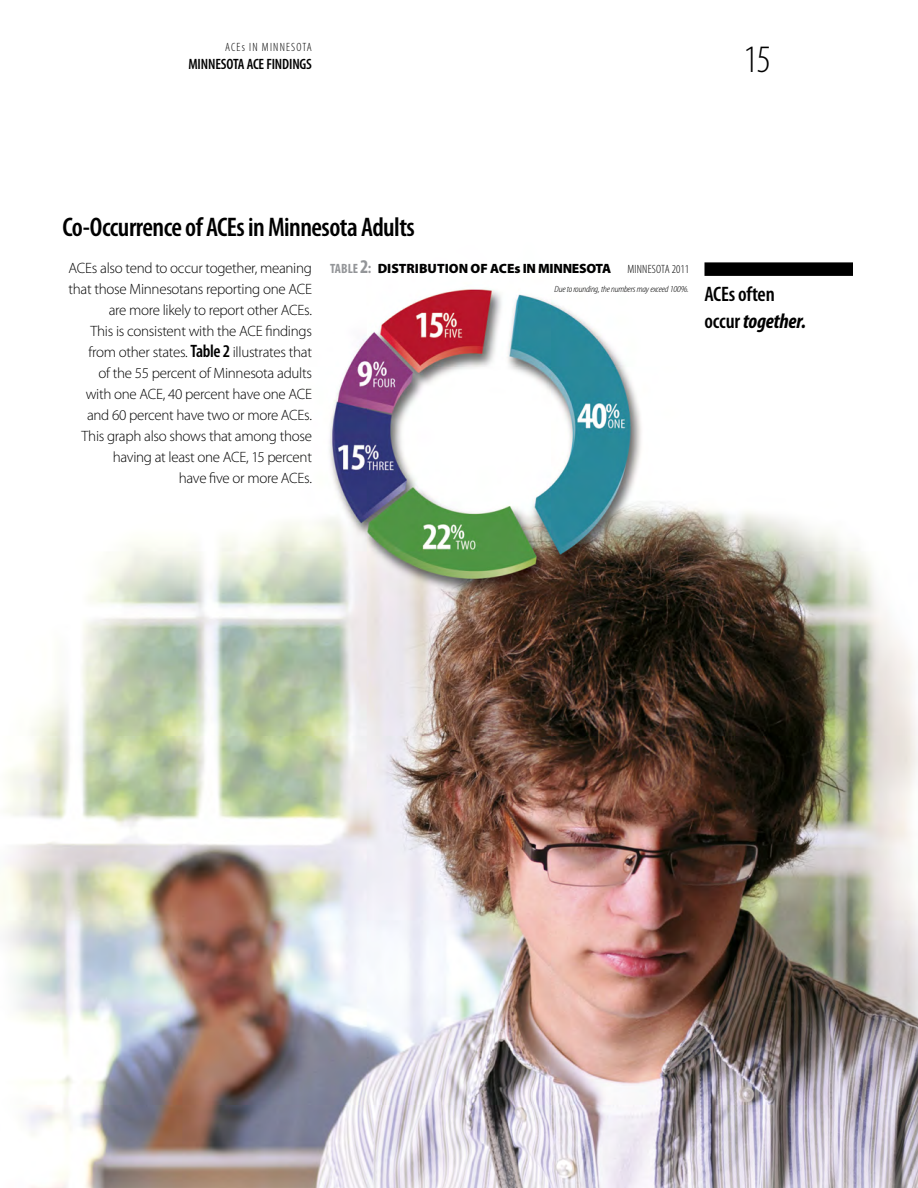
<style>
.page{position:relative;width:918px;height:1188px;background:#fff}
.page>*{position:absolute;margin:0;border:0;box-sizing:border-box;transform-origin:0 0}
.t1{font:300 condensed 39px "Myriad Pro";color:#000}
.t2{font:600 condensed 27px "Myriad Pro";letter-spacing:-.02em;color:#000}
.t3{font:600 condensed 21px/27px "Myriad Pro";letter-spacing:-.01em;color:#000}
.t4{font:300 15px/21px "Myriad Pro";letter-spacing:-.02em;color:#000;text-align:right}
.t5{font:600 condensed 15px "Myriad Pro";letter-spacing:-.01em;color:#000}
.t6{font:900 13.5px "Myriad Pro";color:#000}
.t7{font:300 condensed 12px "Myriad Pro";letter-spacing:.1em;color:#000}
.t8{font:italic 300 condensed 9px "Myriad Pro";letter-spacing:-.02em;color:#000;scale:1.18 1}
.s1{color:#fff}
.s2{font-weight:600;font-stretch:condensed;font-size:18px}
.s3{font-weight:700;font-stretch:condensed;color:#939598}
.s4{font-weight:700;font-stretch:condensed;font-size:19.5px;color:#939598}
.s5{font-weight:700;font-stretch:condensed;font-size:15px;color:#939598}
.s6{font-weight:300;font-stretch:condensed;font-size:12px}
.s7{font-weight:700;font-style:italic}
</style>
<div class="page">
<img style="left:0;top:289px;width:918px;height:899px">
<div style="left:704px;top:262px;width:149px;height:14px;background:#000"></div>
<p class="t7" style="left:225px;top:40px;width:88px">ACEs IN MINNESOTA</p>
<p class="t5" style="left:189px;top:55px;width:125px">MINNESOTA ACE FINDINGS</p>
<p class="t1" style="left:744px;top:36px;width:29px">15</p>
<p class="t2" style="left:62px;top:211px;width:359px">Co-Occurrence of ACEs in Minnesota Adults<span class="s1">.</span></p>
<p class="t4" style="left:69px;top:257px;width:245px">ACEs also tend to occur together, meaning that those Minnesotans reporting one ACE are more likely to report other ACEs.<br>This is consistent with the ACE findings from other states. <span class="s2">Table 2</span> illustrates that<br>of the 55 percent of Minnesota adults<br>with one ACE, 40 percent have one ACE and 60 percent have two or more ACEs.<br>This graph also shows that among those having at least one ACE, 15 percent<br>have five or more ACEs.</p>
<p class="t6" style="left:330px;top:260px;width:360px"><span class="s3">Table</span> <span class="s4">2</span><span class="s5">:</span> DISTRIBUTION OF ACES IN MINNESOTA <span class="s6">MINNESOTA 2011</span></p>
<p class="t8" style="left:555px;top:284px;width:115px">Due to rounding, the numbers may exceed 100%.</p>
<p class="t3" style="left:704px;top:281px;width:103px">ACEs often occur <span class="s7">together.</span></p>
</div>
